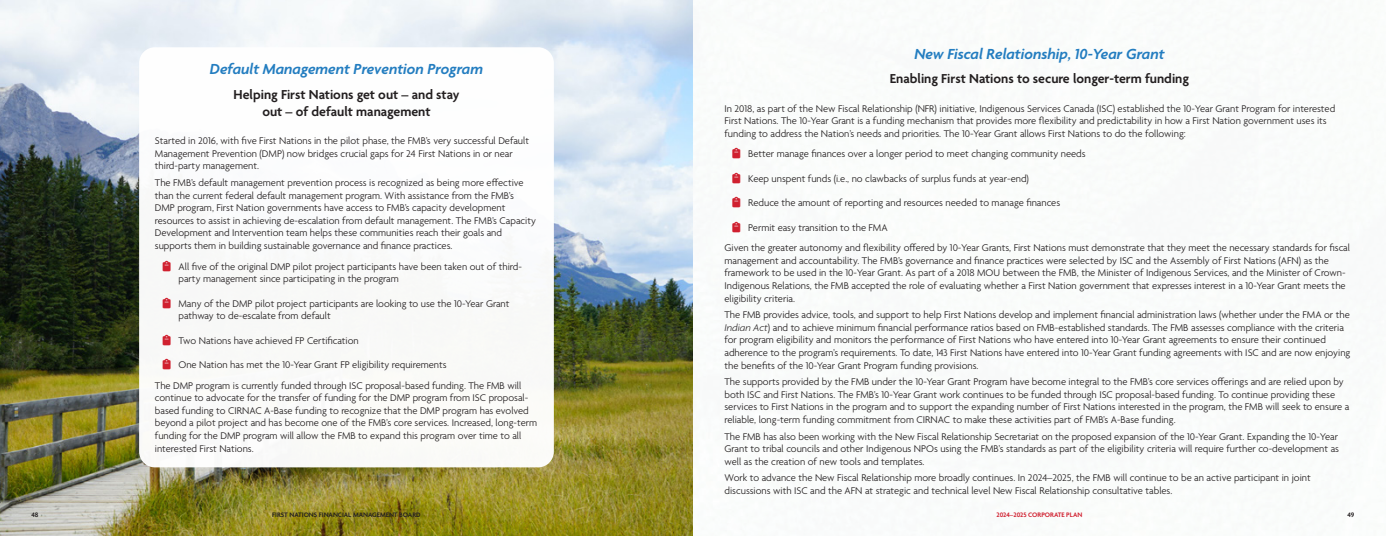
<style>
.page{position:relative;width:1386px;height:536px;background:#fff}
.page>*{position:absolute;margin:0;border:0;box-sizing:border-box;transform-origin:0 0}
.sidebar_titles{font:italic 600 15.75px "Agenda";color:#237dc0}
.sidebar_subtitles{font:600 14px/16.8px "Agenda";color:#231f20;text-align:center}
.t1{font:300 10.5px/12.6px "Agenda";color:#231f20}
.t2{font:600 7px "Agenda";color:#231f20}
.t3{font:600 7px "Agenda";color:#d0202f}
.s1{font-style:italic}
</style>
<div class="page">
<img style="left:0;top:0;width:693px;height:536px">
<div style="left:139px;top:47px;width:415px;height:420px;background:#fff;border-radius:16px"></div>
<p class="sidebar_titles" style="left:210px;top:61px;width:275px">Default Management Prevention Program</p>
<p class="sidebar_subtitles" style="left:234px;top:87px;width:227px">Helping First Nations get out – and stay out – of default management</p>
<p class="t1" style="left:155px;top:135px;width:376px">Started in 2016, with five First Nations in the pilot phase, the FMB’s very successful Default<br>Management Prevention (DMP) now bridges crucial gaps for 24 First Nations in or near third-party management.</p>
<p class="t1" style="left:155px;top:177px;width:383px">The FMB’s default management prevention process is recognized as being more effective than the current federal default management program. With assistance from the FMB’s DMP program, First Nation governments have access to FMB’s capacity development resources to assist in achieving de-escalation from default management. The FMB’s Capacity Development and Intervention team helps these communities reach their goals and supports them in building sustainable governance and finance practices.</p>
<p class="t1" style="left:179px;top:260px;width:345px">All five of the original DMP pilot project participants have been taken out of third&shy;party management since participating in the program</p>
<p class="t1" style="left:179px;top:297px;width:333px">Many of the DMP pilot project participants are looking to use the 10-Year Grant pathway to de-escalate from default</p>
<p class="t1" style="left:179px;top:334px;width:182px">Two Nations have achieved FP Certification</p>
<p class="t1" style="left:179px;top:359px;width:270px">One Nation has met the 10-Year Grant FP eligibility requirements</p>
<p class="t1" style="left:155px;top:379px;width:384px">The DMP program is currently funded through ISC proposal-based funding. The FMB will continue to advocate for the transfer of funding for the DMP program from ISC proposal&shy;based funding to CIRNAC A-Base funding to recognize that the DMP program has evolved beyond a pilot project and has become one of the FMB’s core services. Increased, long-term funding for the DMP program will allow the FMB to expand this program over time to all interested First Nations.</p>
<p class="sidebar_titles" style="left:914px;top:45px;width:252px">New Fiscal Relationship, 10-Year Grant</p>
<p class="sidebar_subtitles" style="left:890px;top:71px;width:301px">Enabling First Nations to secure longer-term funding</p>
<p class="t1" style="left:725px;top:103px;width:612px">In 2018, as part of the New Fiscal Relationship (NFR) initiative, Indigenous Services Canada (ISC) established the 10-Year Grant Program for interested<br>First Nations. The 10-Year Grant is a funding mechanism that provides more flexibility and predictability in how a First Nation government uses its funding to address the Nation’s needs and priorities. The 10-Year Grant allows First Nations to do the following:</p>
<p class="t1" style="left:748px;top:148px;width:339px">Better manage finances over a longer period to meet changing community needs</p>
<p class="t1" style="left:748px;top:173px;width:282px">Keep unspent funds (i.e., no clawbacks of surplus funds at year-end)</p>
<p class="t1" style="left:748px;top:197px;width:314px">Reduce the amount of reporting and resources needed to manage finances</p>
<p class="t1" style="left:748px;top:221px;width:141px">Permit easy transition to the FMA</p>
<p class="t1" style="left:725px;top:242px;width:627px">Given the greater autonomy and flexibility offered by 10-Year Grants, First Nations must demonstrate that they meet the necessary standards for fiscal management and accountability. The FMB’s governance and finance practices were selected by ISC and the Assembly of First Nations (AFN) as the framework to be used in the 10-Year Grant. As part of a 2018 MOU between the FMB, the Minister of Indigenous Services, and the Minister of Crown-Indigenous Relations, the FMB accepted the role of evaluating whether a First Nation government that expresses interest in a 10-Year Grant meets the eligibility criteria.</p>
<p class="t1" style="left:725px;top:309px;width:627px">The FMB provides advice, tools, and support to help First Nations develop and implement financial administration laws (whether under the FMA or the <span class="s1">Indian Act</span>) and to achieve minimum financial performance ratios based on FMB-established standards. The FMB assesses compliance with the criteria for program eligibility and monitors the performance of First Nations who have entered into 10-Year Grant agreements to ensure their continued adherence to the program’s requirements. To date, 143 First Nations have entered into 10-Year Grant funding agreements with ISC and are now enjoying the benefits of the 10-Year Grant Program funding provisions.</p>
<p class="t1" style="left:725px;top:376px;width:626px">The supports provided by the FMB under the 10-Year Grant Program have become integral to the FMB’s core services offerings and are relied upon by both ISC and First Nations. The FMB’s 10-Year Grant work continues to be funded through ISC proposal-based funding. To continue providing these services to First Nations in the program and to support the expanding number of First Nations interested in the program, the FMB will seek to ensure a reliable, long-term funding commitment from CIRNAC to make these activities part of FMB’s A-Base funding.</p>
<p class="t1" style="left:725px;top:430px;width:616px;text-align:justify">The FMB has also been working with the New Fiscal Relationship Secretariat on the proposed expansion of the 10-Year Grant. Expanding the 10-Year Grant to tribal councils and other Indigenous NPOs using the FMB’s standards as part of the eligibility criteria will require further co-development as well as the creation of new tools and templates.</p>
<p class="t1" style="left:725px;top:472px;width:588px">Work to advance the New Fiscal Relationship more broadly continues. In 2024–2025, the FMB will continue to be an active participant in joint discussions with ISC and the AFN at strategic and technical level New Fiscal Relationship consultative tables.</p>
<p class="t2" style="left:32px;top:511px;width:9px">48</p>
<p class="t2" style="left:272px;top:511px;width:150px">FIRST NATIONS FINANCIAL MANAGEMENT BOARD</p>
<p class="t3" style="left:997px;top:511px;width:87px">2024–2025 CORPORATE PLAN</p>
<p class="t2" style="left:1347px;top:511px;width:9px">49</p>
</div>
